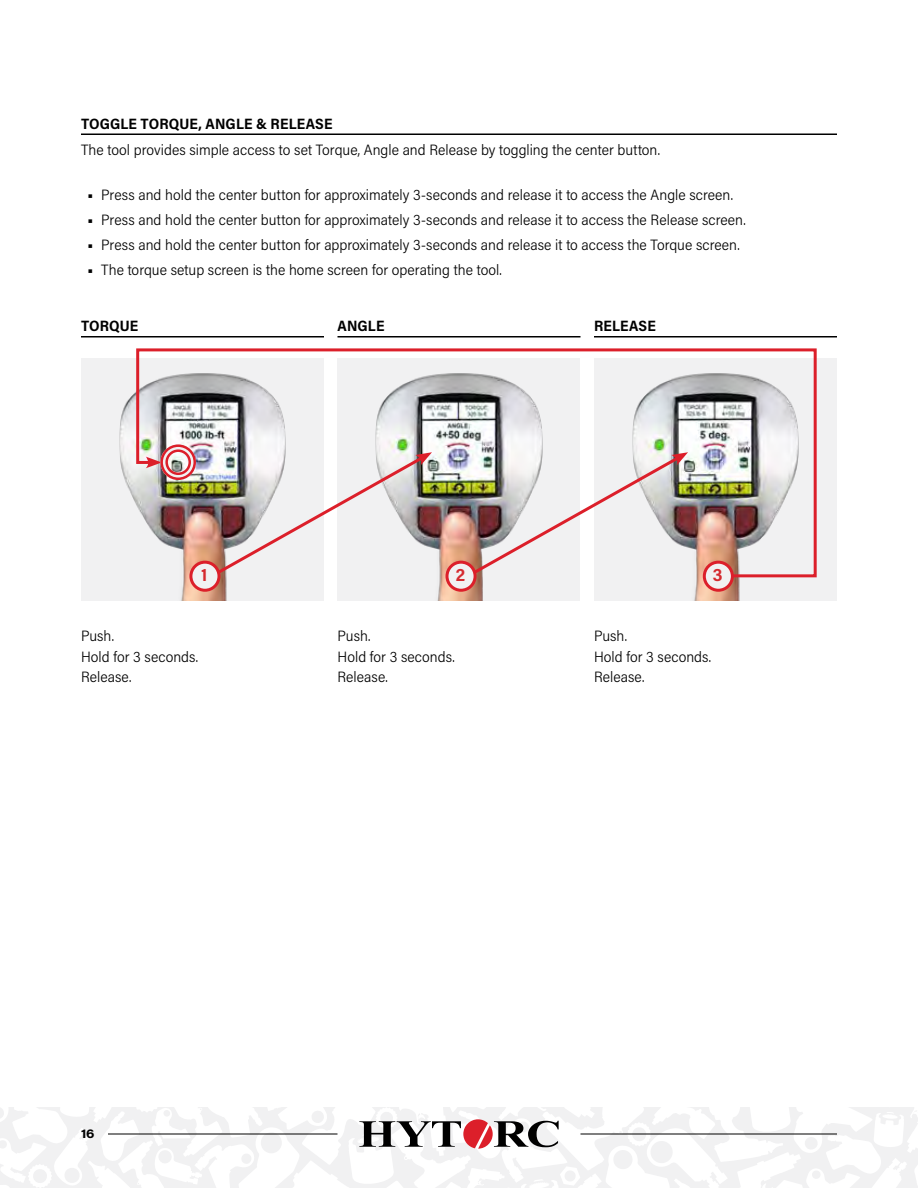
<style>
.page{position:relative;width:918px;height:1188px;background:#fff}
.page>*{position:absolute;margin:0;border:0;box-sizing:border-box;transform-origin:0 0}
.t1{font:700 18px "Acumin Pro Semi Cond";color:#d52a2f}
.t2{font:300 15px/20.2px "Acumin Pro Semi Cond";color:#000}
.t3{font:700 15px "Acumin Pro Semi Cond";letter-spacing:.01em;color:#000}
.t4{font:700 12px "Acumin Pro Wide";color:#000}
.s1{font-weight:900}
</style>
<div class="page">
<svg style="left:0;top:1107px;width:918px;height:81px"></svg>
<svg style="left:359px;top:1119px;width:200px;height:30px"></svg>
<hr style="left:580px;top:1134px;width:257px;height:1px;background:#000">
<hr style="left:108px;top:1134px;width:230px;height:1px;background:#000">
<hr style="left:81px;top:134px;width:756px;height:1px;background:#000">
<div style="left:81px;top:358px;width:243px;height:243px;background:#f1f1f2"></div>
<img style="left:119px;top:393px;width:108px;height:208px">
<hr style="left:81px;top:336px;width:243px;height:2px;background:#000">
<div style="left:338px;top:358px;width:242px;height:243px;background:#f1f1f2"></div>
<img style="left:437px;top:579px;width:46px;height:22px">
<hr style="left:338px;top:336px;width:242px;height:2px;background:#000">
<div style="left:594px;top:358px;width:243px;height:243px;background:#f1f1f2"></div>
<img style="left:694px;top:579px;width:46px;height:22px">
<hr style="left:594px;top:336px;width:243px;height:2px;background:#000">
<img style="left:135px;top:348px;width:682px;height:231px">
<svg style="left:146px;top:457px;width:15px;height:11px"></svg>
<div style="left:160px;top:444px;width:36px;height:36px;border:8px solid #f1f1f2;border-radius:50%"></div>
<div style="left:160px;top:444px;width:36px;height:36px;border:2px solid #dc1f2a;border-radius:50%"></div>
<div style="left:165px;top:449px;width:26px;height:26px;border:2px solid #dc1f2a;border-radius:50%"></div>
<img style="left:212px;top:452px;width:220px;height:126px">
<div style="left:191px;top:562px;width:28px;height:28px;background:#f1f1f2;border-radius:50%"></div>
<div style="left:189px;top:561px;width:31px;height:31px;border:3px solid #dc1f2a;border-radius:50%"></div>
<img style="left:468px;top:452px;width:220px;height:126px">
<div style="left:447px;top:562px;width:28px;height:28px;background:#f1f1f2;border-radius:50%"></div>
<div style="left:445px;top:561px;width:32px;height:31px;border:3px solid #dc1f2a;border-radius:50%"></div>
<div style="left:704px;top:562px;width:28px;height:28px;background:#f1f1f2;border-radius:50%"></div>
<div style="left:703px;top:561px;width:31px;height:31px;border:3px solid #dc1f2a;border-radius:50%"></div>
<p class="t3" style="left:81px;top:113px;width:253px">TOGGLE TORQUE, ANGLE &amp; RELEASE</p>
<p class="t2" style="left:81px;top:139px;width:581px">The tool provides simple access to set Torque, Angle and Release by toggling the center button.</p>
<p class="t2" style="left:88px;top:184px;width:647px"><span class="s1">•</span> Press and hold the center button for approximately 3-seconds and release it to access the Angle screen.</p>
<p class="t2" style="left:88px;top:209px;width:659px"><span class="s1">•</span> Press and hold the center button for approximately 3-seconds and release it to access the Release screen.</p>
<p class="t2" style="left:88px;top:234px;width:653px"><span class="s1">•</span> Press and hold the center button for approximately 3-seconds and release it to access the Torque screen.</p>
<p class="t2" style="left:88px;top:259px;width:416px"><span class="s1">•</span> The torque setup screen is the home screen for operating the tool.</p>
<p class="t3" style="left:81px;top:316px;width:59px">TORQUE</p>
<p class="t3" style="left:338px;top:316px;width:49px">ANGLE</p>
<p class="t3" style="left:594px;top:316px;width:63px">RELEASE</p>
<p class="t1" style="left:202px;top:562px;width:7px">1</p>
<p class="t1" style="left:456px;top:562px;width:11px">2</p>
<p class="t1" style="left:713px;top:562px;width:11px">3</p>
<p class="t2" style="left:81px;top:625px;width:119px">Push.<br>Hold for 3 seconds.<br>Release.</p>
<p class="t2" style="left:338px;top:625px;width:119px">Push.<br>Hold for 3 seconds.<br>Release.</p>
<p class="t2" style="left:594px;top:625px;width:119px">Push.<br>Hold for 3 seconds.<br>Release.</p>
<p class="t4" style="left:81px;top:1125px;width:15px">16</p>
</div>
